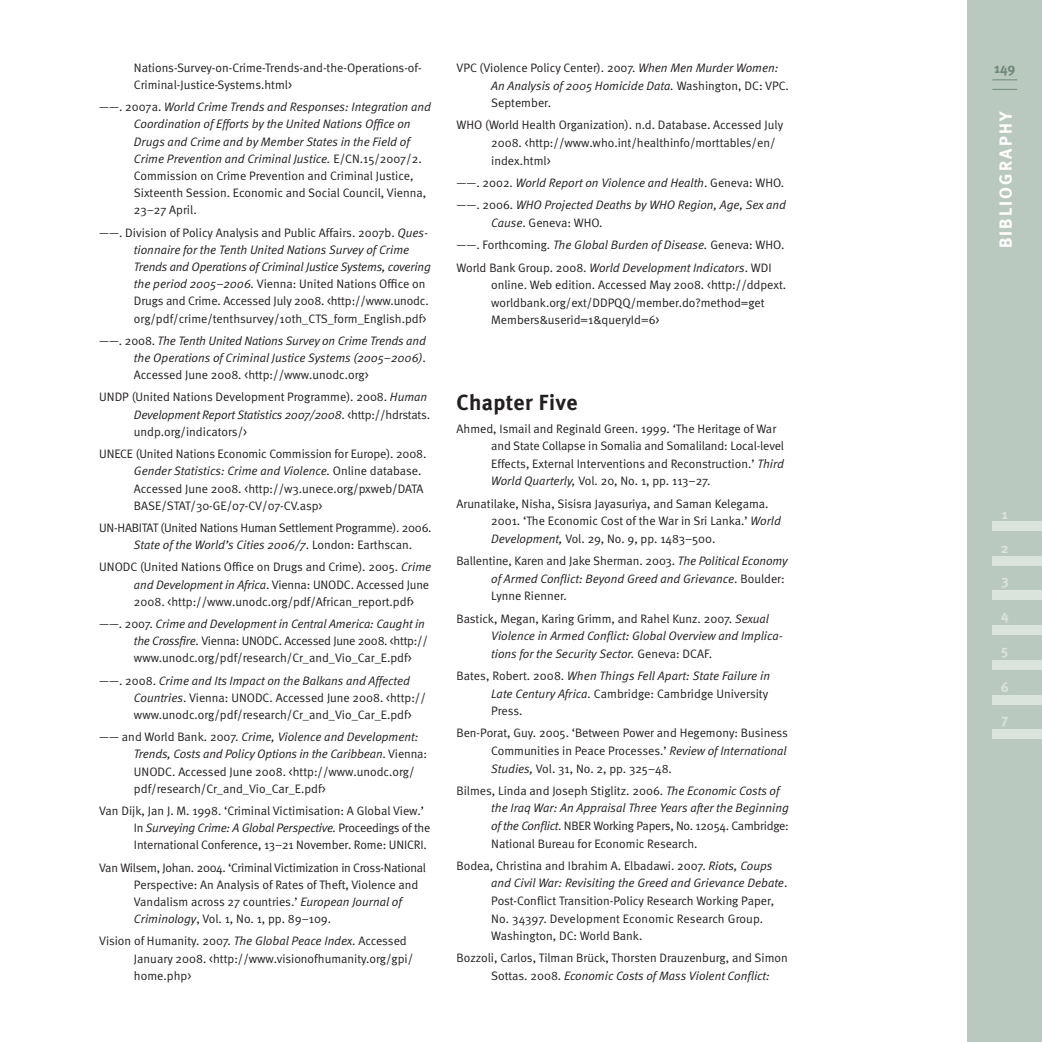
<style>
.page{position:relative;width:1042px;height:1042px;background:#fff}
.page>*{position:absolute;margin:0;border:0;box-sizing:border-box;transform-origin:0 0}
.t1{font:700 21.88px "Meta";letter-spacing:.015em;color:#231f20}
.t2{font:700 17.5px "Meta";letter-spacing:.12em;color:#fff}
.t3{font:700 14px "Meta";color:#dbe3dd}
.t4{font:700 14px "Meta";color:#6e8878}
.t5{font:12.25px/17.5px "Meta Normal";color:#231f20}
.t6{font:italic 12.25px/17.2px "Meta Normal";color:#231f20}
.t7{font:12.25px/17.2px "Meta Normal";letter-spacing:-.02em;color:#231f20}
.s1{font-style:normal}
.s2{font-style:italic}
</style>
<div class="page">
<div style="left:967px;top:0;width:75px;height:1042px;background:#bac9bf"></div>
<svg style="left:992px;top:80px;width:25px;height:1px"></svg>
<svg style="left:992px;top:89px;width:25px;height:1px"></svg>
<div style="left:992px;top:521px;width:50px;height:10px;background:#dbe3dd"></div>
<div style="left:992px;top:556px;width:50px;height:10px;background:#dbe3dd"></div>
<div style="left:992px;top:590px;width:50px;height:10px;background:#dbe3dd"></div>
<div style="left:992px;top:625px;width:50px;height:10px;background:#dbe3dd"></div>
<div style="left:992px;top:660px;width:50px;height:10px;background:#dbe3dd"></div>
<div style="left:992px;top:694px;width:50px;height:10px;background:#dbe3dd"></div>
<div style="left:992px;top:729px;width:50px;height:10px;background:#dbe3dd"></div>
<p class="t5" style="left:134px;top:59px;width:289px">Nations-Survey-on-Crime-Trends-and-the-Operations-of-<br>Criminal-Justice-Systems.html&gt;</p>
<p class="t6" style="left:134px;top:98px;width:298px;text-indent:-35px"><span class="s1">——. 2007a.</span> World Crime Trends and Responses: Integration and Coordination of Efforts by the United Nations Office on Drugs and Crime and by Member States in the Field of Crime Prevention and Criminal Justice. <span class="s1">E/CN.15/2007/2.<br>Commission on Crime Prevention and Criminal Justice, Sixteenth Session. Economic and Social Council, Vienna, 23–27 April.</span></p>
<p class="t5" style="left:134px;top:224px;width:298px;text-indent:-35px">——. Division of Policy Analysis and Public Affairs. 2007b. <span class="s2">Ques&shy;tionnaire for the Tenth United Nations Survey of Crime Trends and Operations of Criminal Justice Systems, covering the period 2005–2006.</span> Vienna: United Nations Office on Drugs and Crime. Accessed July 2008. &lt;http://www.unodc. org/pdf/crime/tenthsurvey/10th_CTS_form_English.pdf&gt;</p>
<p class="t6" style="left:134px;top:332px;width:293px;text-align:justify;text-indent:-35px"><span class="s1">——. 2008.</span> The Tenth United Nations Survey on Crime Trends and the Operations of Criminal Justice Systems (2005–2006)<span class="s1">.<br>Accessed June 2008. &lt;http://www.unodc.org&gt;</span></p>
<p class="t5" style="left:134px;top:388px;width:298px;text-indent:-35px">UNDP (United Nations Development Programme). 2008. <span class="s2">Human<br>Development Report Statistics 2007/2008</span>. &lt;http://hdrstats. undp.org/indicators/&gt;</p>
<p class="t5" style="left:134px;top:445px;width:294px;text-indent:-35px">UNECE (United Nations Economic Commission for Europe). 2008.<br><span class="s2">Gender Statistics: Crime and Violence.</span> Online database.<br>Accessed June 2008. &lt;http://w3.unece.org/pxweb/DATA BASE/STAT/30-GE/07-CV/07-CV.asp&gt;</p>
<p class="t7" style="left:134px;top:519px;width:299px;text-indent:-35px">UN-HABITAT (United Nations Human Settlement Programme). 2006.<br><span class="s2">State of the World’s Cities 2006/7</span>. London: Earthscan.</p>
<p class="t5" style="left:134px;top:558px;width:299px;text-indent:-35px">UNODC (United Nations Office on Drugs and Crime). 2005. <span class="s2">Crime and Development in Africa</span>. Vienna: UNODC. Accessed June<br>2008. &lt;http://www.unodc.org/pdf/African_report.pdf&gt;</p>
<p class="t7" style="left:134px;top:615px;width:295px;text-indent:-35px">——. 2007. <span class="s2">Crime and Development in Central America: Caught in the Crossfire.</span> Vienna: UNODC. Accessed June 2008. &lt;http:// www.unodc.org/pdf/research/Cr_and_Vio_Car_E.pdf&gt;</p>
<p class="t5" style="left:134px;top:671px;width:293px;text-indent:-35px">——. 2008. <span class="s2">Crime and Its Impact on the Balkans and Affected<br>Countries</span>. Vienna: UNODC. Accessed June 2008. &lt;http:// www.unodc.org/pdf/research/Cr_and_Vio_Car_E.pdf&gt;</p>
<p class="t5" style="left:134px;top:728px;width:295px;text-indent:-35px">—— and World Bank. 2007. <span class="s2">Crime, Violence and Development:<br>Trends, Costs and Policy Options in the Caribbean</span>. Vienna:<br>UNODC. Accessed June 2008. &lt;http://www.unodc.org/ pdf/research/Cr_and_Vio_Car_E.pdf&gt;</p>
<p class="t5" style="left:134px;top:802px;width:298px;text-indent:-35px">Van Dijk, Jan J. M. 1998. ‘Criminal Victimisation: A Global View.’<br>In <span class="s2">Surveying Crime: A Global Perspective.</span> Proceedings of the<br>International Conference, 13–21 November. Rome: UNICRI.</p>
<p class="t5" style="left:134px;top:858px;width:293px;text-indent:-35px">Van Wilsem, Johan. 2004. ‘Criminal Victimization in Cross-National Perspective: An Analysis of Rates of Theft, Violence and Vandalism across 27 countries.’ <span class="s2">European Journal of Criminology</span>, Vol. 1, No. 1, pp. 89–109.</p>
<p class="t5" style="left:134px;top:932px;width:281px;text-indent:-35px">Vision of Humanity. 2007. <span class="s2">The Global Peace Index</span>. Accessed<br>January 2008. &lt;http://www.visionofhumanity.org/gpi/ home.php&gt;</p>
<p class="t5" style="left:491px;top:59px;width:299px;text-indent:-35px">VPC (Violence Policy Center). 2007. <span class="s2">When Men Murder Women:<br>An Analysis of 2005 Homicide Data.</span> Washington, DC: VPC.<br>September.</p>
<p class="t5" style="left:491px;top:116px;width:293px;text-indent:-35px">WHO (World Health Organization). n.d. Database. Accessed July<br>2008. &lt;http://www.who.int/healthinfo/morttables/en/ index.html&gt;</p>
<p class="t6" style="left:456px;top:171px;width:331px;line-height:22.4px"><span class="s1">——. 2002.</span> World Report on Violence and Health<span class="s1">. Geneva: WHO. ——. 2006.</span> WHO Projected Deaths by WHO Region, Age, Sex and</p>
<p class="t5" style="left:456px;top:211px;width:329px;line-height:22.4px;text-indent:35px"><span class="s2">Cause</span>. Geneva: WHO.<br>——. Forthcoming. <span class="s2">The Global Burden of Disease.</span> Geneva: WHO.<br>World Bank Group. 2008. <span class="s2">World Development Indicators</span>. WDI</p>
<p class="t5" style="left:491px;top:276px;width:296px">online. Web edition. Accessed May 2008. &lt;http://ddpext. worldbank.org/ext/DDPQQ/member.do?method=get<br>Members&amp;userid=1&amp;queryId=6&gt;</p>
<h1 class="t1" style="left:456px;top:389px;width:122px">Chapter Five</h1>
<p class="t5" style="left:491px;top:419px;width:294px;text-indent:-35px">Ahmed, Ismail and Reginald Green. 1999. ‘The Heritage of War and State Collapse in Somalia and Somaliland: Local-level Effects, External Interventions and Reconstruction.’ <span class="s2">Third World Quarterly,</span> Vol. 20, No. 1, pp. 113–27.</p>
<p class="t5" style="left:491px;top:494px;width:291px;text-indent:-35px">Arunatilake, Nisha, Sisisra Jayasuriya, and Saman Kelegama.<br>2001. ‘The Economic Cost of the War in Sri Lanka.’ <span class="s2">World<br>Development,</span> Vol. 29, No. 9, pp. 1483–500.</p>
<p class="t5" style="left:491px;top:552px;width:298px;text-indent:-35px">Ballentine, Karen and Jake Sherman. 2003. <span class="s2">The Political Economy of Armed Conflict: Beyond Greed and Grievance</span>. Boulder:<br>Lynne Rienner.</p>
<p class="t6" style="left:491px;top:609px;width:293px;text-indent:-35px"><span class="s1">Bastick, Megan, Karing Grimm, and Rahel Kunz. 2007.</span> Sexual<br>Violence in Armed Conflict: Global Overview and Implica&shy;tions for the Security Sector. <span class="s1">Geneva: DCAF.</span></p>
<p class="t5" style="left:491px;top:667px;width:280px;text-indent:-35px">Bates, Robert. 2008. <span class="s2">When Things Fell Apart: State Failure in<br>Late Century Africa.</span> Cambridge: Cambridge University<br>Press.</p>
<p class="t5" style="left:491px;top:724px;width:298px;text-align:justify;text-indent:-35px">Ben-Porat, Guy. 2005. ‘Between Power and Hegemony: Business Communities in Peace Processes.’ <span class="s2">Review of International Studies,</span> Vol. 31, No. 2, pp. 325–48.</p>
<p class="t5" style="left:491px;top:782px;width:299px;text-indent:-35px">Bilmes, Linda and Joseph Stiglitz. 2006. <span class="s2">The Economic Costs of the Iraq War: An Appraisal Three Years after the Beginning of the Conflict</span>. NBER Working Papers, No. 12054. Cambridge:<br>National Bureau for Economic Research.</p>
<p class="t5" style="left:491px;top:857px;width:298px;text-indent:-35px">Bodea, Christina and Ibrahim A. Elbadawi. 2007. <span class="s2">Riots, Coups and Civil War: Revisiting the Greed and Grievance Debate</span>.<br>Post-Conflict Transition-Policy Research Working Paper, No. 34397. Development Economic Research Group.<br>Washington, DC: World Bank.</p>
<p class="t5" style="left:491px;top:949px;width:298px;text-indent:-35px">Bozzoli, Carlos, Tilman Brück, Thorsten Drauzenburg, and Simon<br>Sottas. 2008. <span class="s2">Economic Costs of Mass Violent Conflict:</span></p>
<p class="t4" style="left:994px;top:60px;width:23px">149</p>
<h2 class="t2" style="left:994px;top:248px;width:139px;rotate:-90deg">BIBLIOGRAPHY</h2>
<p class="t3" style="left:1002px;top:505px;width:7px">1</p>
<p class="t3" style="left:1001px;top:539px;width:9px">2</p>
<p class="t3" style="left:1001px;top:572px;width:9px">3</p>
<p class="t3" style="left:1001px;top:606px;width:9px">4</p>
<p class="t3" style="left:1001px;top:641px;width:9px">5</p>
<p class="t3" style="left:1000px;top:678px;width:10px">6</p>
<p class="t3" style="left:1001px;top:710px;width:8px">7</p>
</div>
